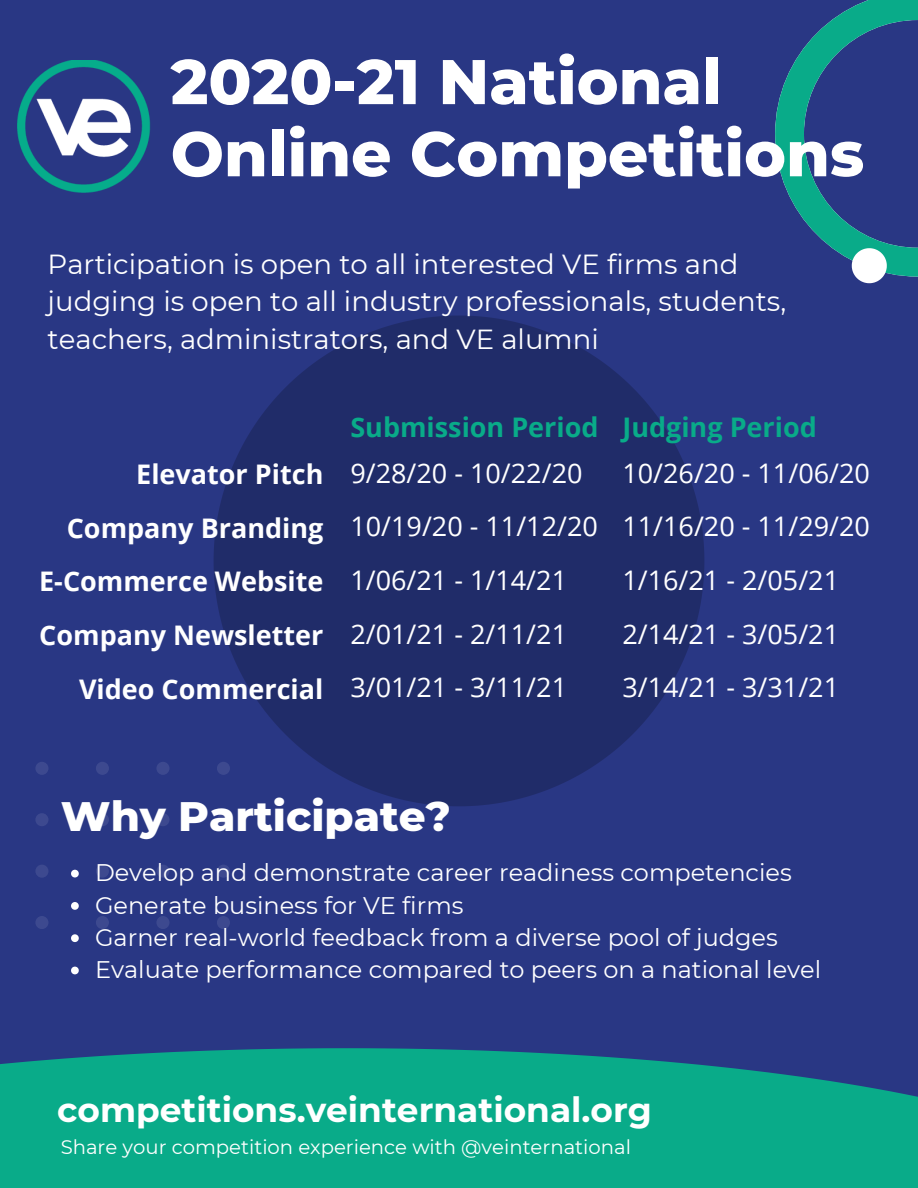
<style>
.page{position:relative;width:918px;height:1188px;background:#293784}
.page>*{position:absolute;margin:0;border:0;box-sizing:border-box;transform-origin:0 0}
.t1{font:800 63px/72.2px "Montserrat";color:#fff}
.t2{font:800 42px "Montserrat";color:#fff}
.t3{font:700 34.35px "Montserrat";color:#fff}
.t4{font:27.6px/37.5px "Montserrat";color:#fff}
.t5{font:27px/53.7px "Open Sans";color:#fff}
.t6{font:700 27px/53.7px "Open Sans";color:#fff;text-align:right}
.t7{font:700 27px "Open Sans";color:#09ab89}
.t8{font:24px/32.2px "Montserrat";color:#fff}
.t9{font:19.65px "Montserrat";color:#fff}
</style>
<div class="page">
<svg style="left:214px;top:316px;width:490px;height:490px;fill:#202c69"></svg>
<svg style="left:0;top:1048px;width:918px;height:140px;background:#0ba188"></svg>
<svg style="left:775px;top:0;width:143px;height:283px"></svg>
<img style="left:17px;top:61px;width:134px;height:131px">
<svg style="left:35px;top:762px;width:195px;height:180px"></svg>
<svg style="left:71px;top:967px;width:8px;height:7px"></svg>
<h1 class="t1" style="left:171px;top:45px;width:695px">2020-21 National<br>Online Competitions</h1>
<p class="t4" style="left:48px;top:245px;width:740px">Participation is open to all interested VE firms and judging is open to all industry professionals, students, teachers, administrators, and VE alumni</p>
<p class="t6" style="left:39px;top:447px;width:286px">Elevator Pitch<br>Company Branding<br>E-Commerce Website<br>Company Newsletter<br>Video Commercial</p>
<p class="t7" style="left:350px;top:408px;width:250px">Submission Period</p>
<p class="t5" style="left:350px;top:445px;width:249px">9/28/20 - 10/22/20<br>10/19/20 - 11/12/20<br>1/06/21 - 1/14/21<br>2/01/21 - 2/11/21<br>3/01/21 - 3/11/21</p>
<p class="t7" style="left:622px;top:408px;width:196px">Judging Period</p>
<p class="t5" style="left:622px;top:445px;width:249px">10/26/20 - 11/06/20<br>11/16/20 - 11/29/20<br>1/16/21 - 2/05/21<br>2/14/21 - 3/05/21<br>3/14/21 - 3/31/21</p>
<h2 class="t2" style="left:61px;top:790px;width:391px">Why Participate?</h2>
<p class="t8" style="left:95px;top:857px;width:728px">Develop and demonstrate career readiness competencies Generate business for VE firms<br>Garner real-world feedback from a diverse pool of judges Evaluate performance compared to peers on a national level</p>
<h3 class="t3" style="left:57px;top:1088px;width:596px">competitions.veinternational.org</h3>
<p class="t9" style="left:61px;top:1135px;width:572px">Share your competition experience with @veinternational</p>
</div>
